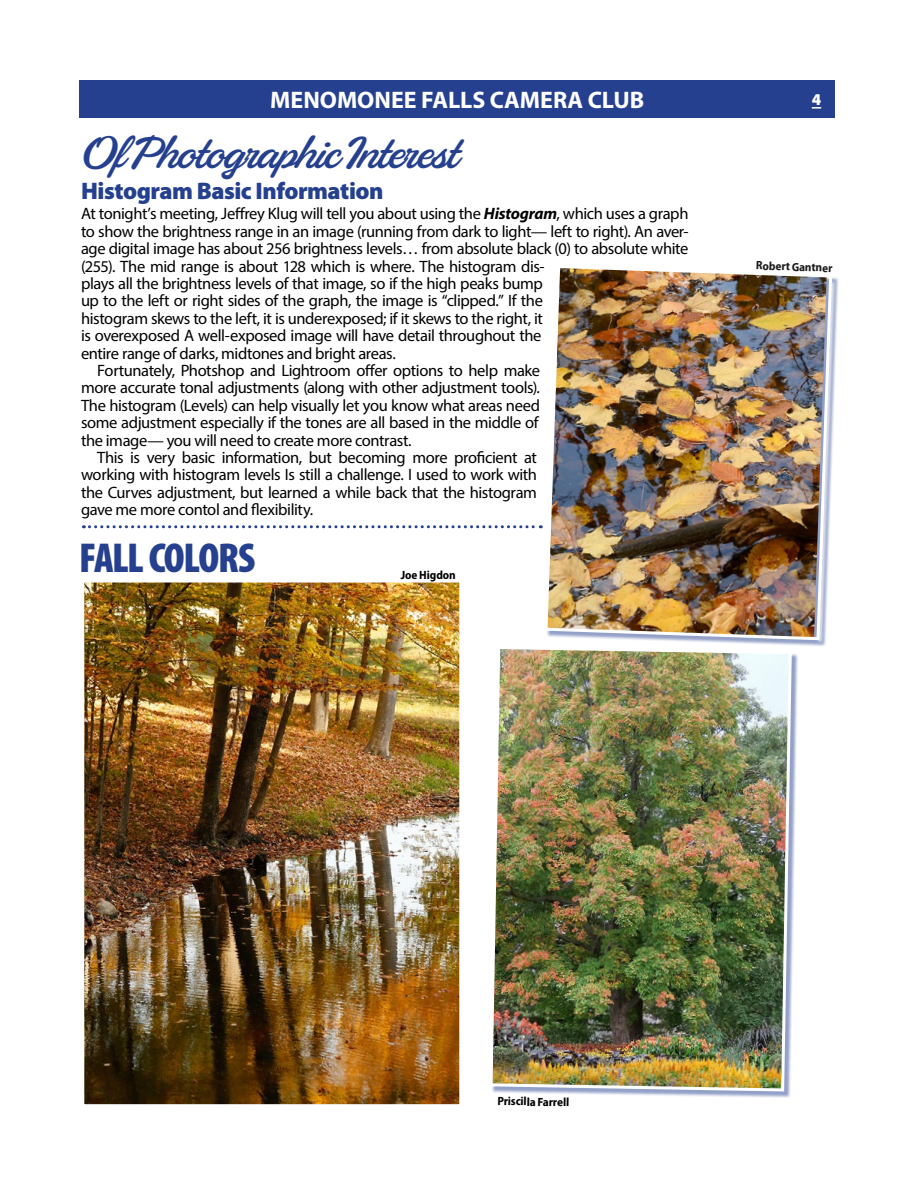
<style>
.page{position:relative;width:918px;height:1188px;background:#fff}
.page>*{position:absolute;margin:0;border:0;box-sizing:border-box;transform-origin:0 0}
.t1{font:45px "Sauber Script";letter-spacing:-.025em;color:#25408f}
.t2{font:900 condensed 42px "Myriad Pro";letter-spacing:-.035em;color:#25408f}
.t3{font:900 24px "Myriad Pro";letter-spacing:-.02em;color:#25408f}
.t4{font:700 24px "Myriad Pro";color:#fff}
.t5{font:16.5px "Myriad Pro";letter-spacing:-.025em;color:#000}
.t6{font:900 16.5px "Myriad Pro";color:#fff}
.t7{font:700 semi-condensed 12px "Myriad Pro";letter-spacing:-.005em;color:#000}
.t8{font:700 semi-condensed 12px "Myriad Pro";color:#1c1c1c}
.s1{font-weight:700;font-style:italic}
</style>
<div class="page">
<svg style="left:83px;top:525px;width:458px;height:3px"></svg>
<div style="left:79px;top:81px;width:756px;height:37px;background:#25408f"></div>
<svg style="left:812px;top:107px;width:9px;height:2px"></svg>
<div style="left:547px;top:267px;width:292px;height:380px;background:#25408f;opacity:.5"></div>
<img style="left:547px;top:267px;width:287px;height:375px">
<div style="left:492px;top:648px;width:307px;height:450px;background:#25408f;opacity:.5"></div>
<img style="left:492px;top:644px;width:301px;height:449px">
<img style="left:85px;top:584px;width:373px;height:519px">
<div style="left:81px;top:580px;width:381px;height:527px;border:3px solid #fff"></div>
<h3 class="t4" style="left:270px;top:87px;width:376px">MENOMONEE FALLS CAMERA CLUB</h3>
<p class="t6" style="left:812px;top:90px;width:11px">4</p>
<h1 class="t1" style="left:81px;top:121px;width:379px">Of Photographic Interest</h1>
<h3 class="t3" style="left:81px;top:177px;width:304px">Histogram Basic Information</h3>
<p class="t5" style="left:81px;top:204px;width:609px">At tonight’s meeting, Jeffrey Klug will tell you about using the <span class="s1">Histogram</span>, which uses a graph</p>
<p class="t5" style="left:81px;top:221px;width:609px">to show the brightness range in an image (running from dark to light— left to right). An aver-</p>
<p class="t5" style="left:81px;top:238px;width:609px">age digital image has about 256 brightness levels… from absolute black (0) to absolute white</p>
<p class="t5" style="left:81px;top:256px;width:465px">(255). The mid range is about 128 which is where. The histogram dis-</p>
<p class="t5" style="left:81px;top:273px;width:464px">plays all the brightness levels of that image, so if the high peaks bump</p>
<p class="t5" style="left:81px;top:291px;width:464px">up to the left or right sides of the graph, the image is “clipped.” If the</p>
<p class="t5" style="left:81px;top:308px;width:463px">histogram skews to the left, it is underexposed; if it skews to the right, it</p>
<p class="t5" style="left:81px;top:325px;width:462px">is overexposed A well-exposed image will have detail throughout the</p>
<p class="t5" style="left:81px;top:343px;width:316px">entire range of darks, midtones and bright areas.</p>
<p class="t5" style="left:97px;top:360px;width:444px">Fortunately, Photshop and Lightroom offer options to help make</p>
<p class="t5" style="left:81px;top:378px;width:461px">more accurate tonal adjustments (along with other adjustment tools).</p>
<p class="t5" style="left:81px;top:395px;width:461px">The histogram (Levels) can help visually let you know what areas need</p>
<p class="t5" style="left:81px;top:412px;width:459px">some adjustment especially if the tones are all based in the middle of</p>
<p class="t5" style="left:81px;top:430px;width:332px">the image— you will need to create more contrast.</p>
<p class="t5" style="left:97px;top:447px;width:441px">This is very basic information, but becoming more proficient at</p>
<p class="t5" style="left:81px;top:465px;width:458px">working with histogram levels Is still a challenge. I used to work with</p>
<p class="t5" style="left:81px;top:482px;width:457px">the Curves adjustment, but learned a while back that the histogram</p>
<p class="t5" style="left:81px;top:500px;width:234px">gave me more contol and flexibility.</p>
<h2 class="t2" style="left:79px;top:534px;width:178px">FALL COLORS</h2>
<p class="t7" style="left:401px;top:567px;width:57px">Joe Higdon</p>
<p class="t8" style="left:756px;top:258px;width:78px;rotate:2deg">Robert Gantner</p>
<p class="t7" style="left:498px;top:1093px;width:73px;rotate:1deg">Priscilla Farrell</p>
</div>
